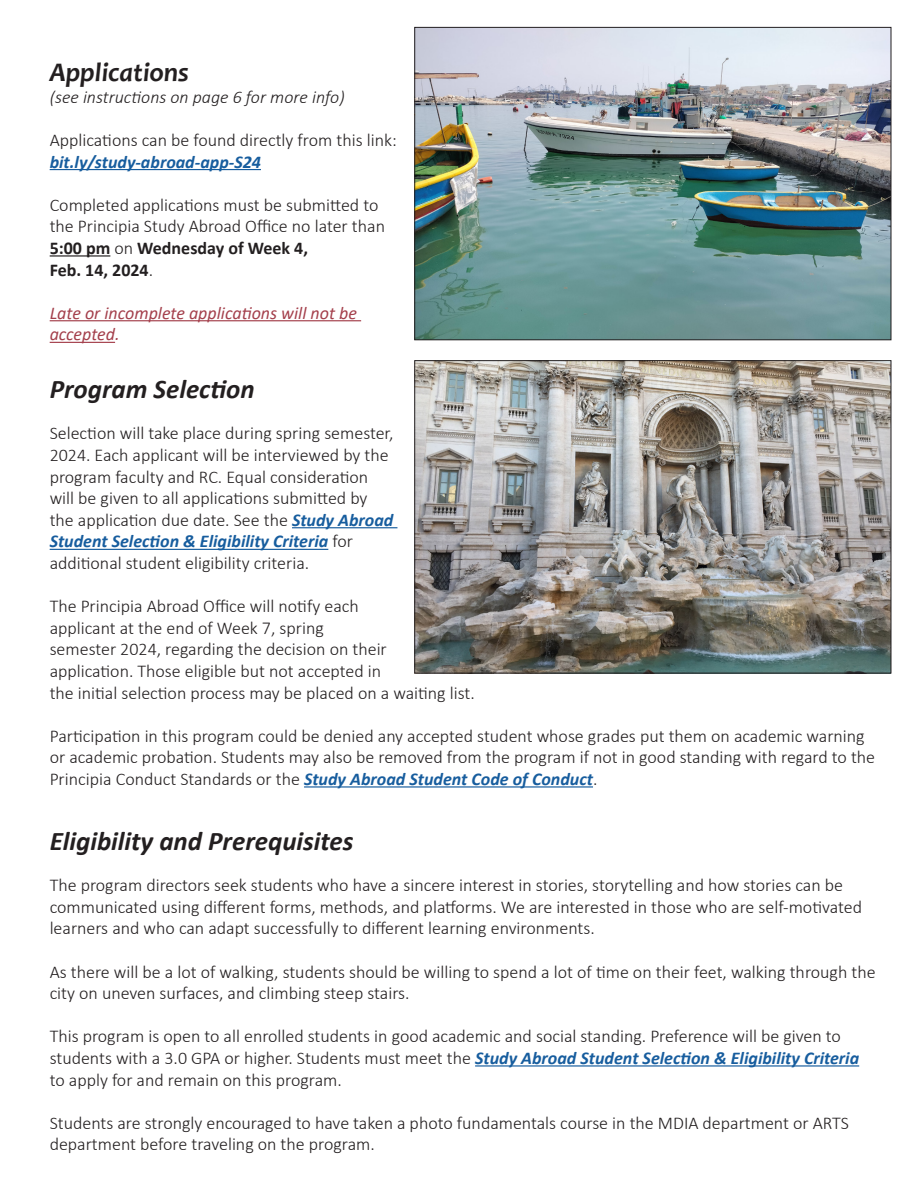
<style>
.page{position:relative;width:918px;height:1188px;background:#fff}
.page>*{position:absolute;margin:0;border:0;box-sizing:border-box;transform-origin:0 0}
.t1{font:italic 700 27px "Calibri";color:#231f20}
.t2{font:italic 700 27px "Candara";color:#231f20}
.t3{font:300 18px/21.6px "Calibri";color:#231f20}
.t4{font:italic 18px/21.6px "Calibri";color:#a4404c}
.t5{font:700 18px "Calibri";color:#231f20}
.t6{font:italic 300 18px "Calibri";color:#231f20}
.t7{font:italic 700 18px "Calibri";color:#175d9e}
.s1{font-weight:300}
.s2{font-weight:700;font-style:italic;color:#175d9e}
</style>
<div class="page">
<hr style="left:50px;top:169px;width:211px;height:1px;background:#175d9e">
<hr style="left:50px;top:255px;width:60px;height:2px;background:#231f20">
<hr style="left:50px;top:320px;width:311px;height:1px;background:#a4404c">
<hr style="left:50px;top:342px;width:65px;height:1px;background:#a4404c">
<hr style="left:292px;top:527px;width:105px;height:1px;background:#175d9e">
<hr style="left:50px;top:549px;width:278px;height:1px;background:#175d9e">
<hr style="left:304px;top:786px;width:289px;height:2px;background:#175d9e">
<hr style="left:475px;top:1065px;width:384px;height:2px;background:#175d9e">
<img style="left:416px;top:29px;width:473px;height:309px">
<div style="left:414px;top:27px;width:477px;height:313px;border:1px solid #231f20"></div>
<img style="left:416px;top:362px;width:473px;height:309px">
<div style="left:414px;top:360px;width:477px;height:313px;border:1px solid #231f20"></div>
<p class="t2" style="left:50px;top:55px;width:141px">Applications</p>
<p class="t6" style="left:50px;top:86px;width:297px">(see instructions on page 6 for more info)</p>
<p class="t3" style="left:50px;top:129px;width:349px">Applications can be found directly from this link:</p>
<p class="t7" style="left:50px;top:149px;width:213px">bit.ly/study-abroad-app-S24</p>
<p class="t3" style="left:50px;top:194px;width:337px">Completed applications must be submitted to the Principia Study Abroad Office no later than</p>
<p class="t5" style="left:50px;top:235px;width:260px">5:00 pm <span class="s1">on</span> Wednesday of Week 4,</p>
<p class="t5" style="left:50px;top:257px;width:105px">Feb. 14, 2024<span class="s1">.</span></p>
<p class="t4" style="left:50px;top:301px;width:309px">Late or incomplete applications will not be accepted.</p>
<p class="t1" style="left:50px;top:370px;width:207px">Program Selection</p>
<p class="t3" style="left:50px;top:422px;width:345px">Selection will take place during spring semester, 2024. Each applicant will be interviewed by the program faculty and RC. Equal consideration will be given to all applications submitted by the application due date. See the <span class="s2">Study Abroad Student Selection &amp; Eligibility Criteria</span> for additional student eligibility criteria.</p>
<p class="t3" style="left:50px;top:595px;width:427px">The Principia Abroad Office will notify each<br>applicant at the end of Week 7, spring<br>semester 2024, regarding the decision on their application. Those eligible but not accepted in<br>the initial selection process may be placed on a waiting list.</p>
<p class="t3" style="left:50px;top:725px;width:827px">Participation in this program could be denied any accepted student whose grades put them on academic warning or academic probation. Students may also be removed from the program if not in good standing with regard to the<br>Principia Conduct Standards or the <span class="s2">Study Abroad Student Code of Conduct</span>.</p>
<p class="t1" style="left:50px;top:822px;width:305px">Eligibility and Prerequisites</p>
<p class="t3" style="left:50px;top:874px;width:814px">The program directors seek students who have a sincere interest in stories, storytelling and how stories can be communicated using different forms, methods, and platforms. We are interested in those who are self-motivated learners and who can adapt successfully to different learning environments.</p>
<p class="t3" style="left:50px;top:961px;width:827px">As there will be a lot of walking, students should be willing to spend a lot of time on their feet, walking through the city on uneven surfaces, and climbing steep stairs.</p>
<p class="t3" style="left:50px;top:1025px;width:811px">This program is open to all enrolled students in good academic and social standing. Preference will be given to students with a 3.0 GPA or higher. Students must meet the <span class="s2">Study Abroad Student Selection &amp; Eligibility Criteria </span>to apply for and remain on this program.</p>
<p class="t3" style="left:50px;top:1112px;width:801px">Students are strongly encouraged to have taken a photo fundamentals course in the MDIA department or ARTS department before traveling on the program.</p>
</div>
